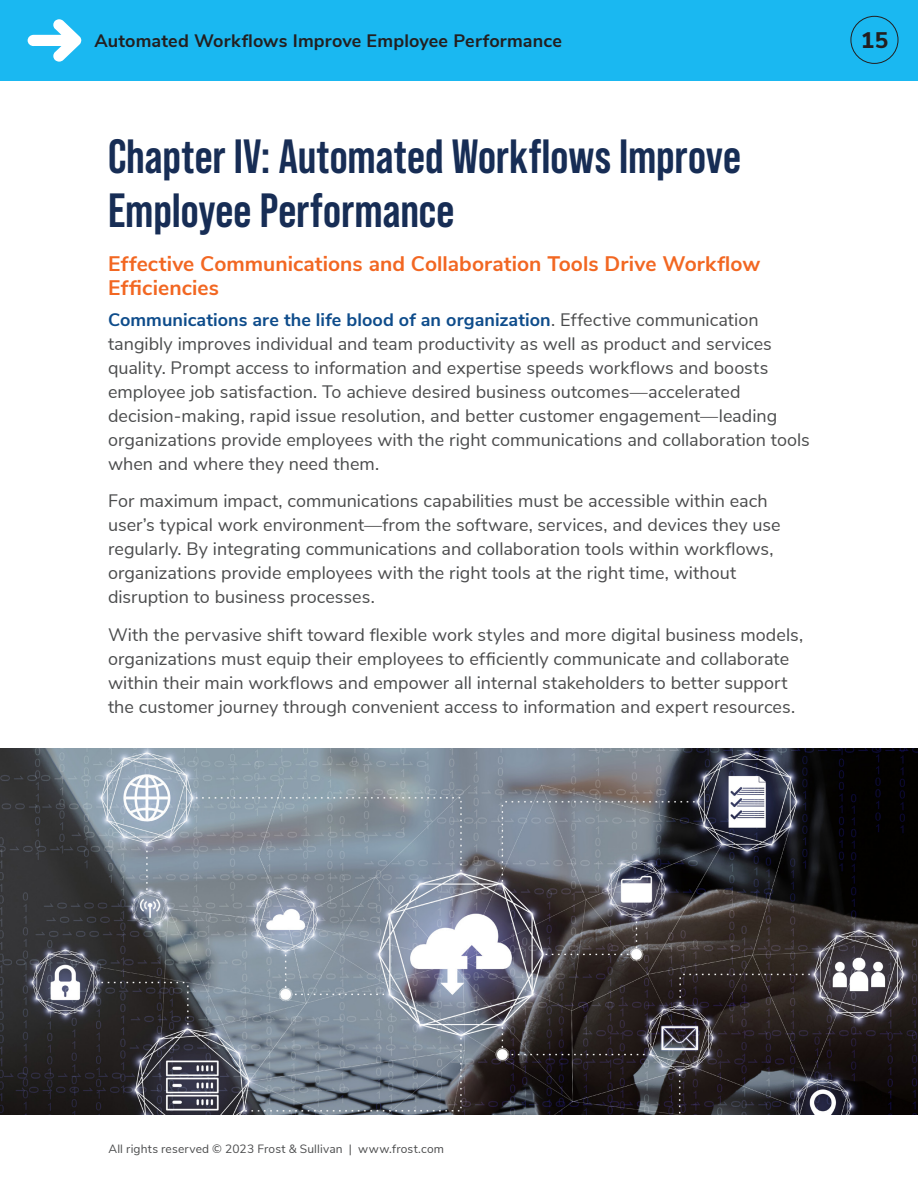
<style>
.page{position:relative;width:918px;height:1188px;background:#fff}
.page>*{position:absolute;margin:0;border:0;box-sizing:border-box;transform-origin:0 0}
._1st_Lvl_Header{font:700 48px/54px "Bebas Neue Pro";color:#172d55}
.Page_Number{font:800 22.5px "Nunito Sans";color:#231f20}
._2nd_Lvl_Header{font:700 21px/24px "Nunito Sans";letter-spacing:.005em;color:#f26722}
.Body_Text{font:18px/24px "Nunito Sans";color:#4b4c4d}
.Running_Header{font:700 18px "Nunito Sans";letter-spacing:.01em;color:#231f20}
.Inside_Page_Running_Footer{font:12px "Nunito Sans";letter-spacing:.015em;color:#4b4c4d}
.s1{font-weight:700;color:#0e4c8b}
</style>
<div class="page">
<div style="left:0;top:0;width:918px;height:81px;background:#1ab8f1"></div>
<svg style="left:28px;top:19px;width:53px;height:43px"></svg>
<div style="left:850px;top:16px;width:48px;height:48px;border:1px solid #231f20;border-radius:50%"></div>
<img style="left:0;top:749px;width:918px;height:365px">
<p class="Running_Header" style="left:94px;top:28px;width:469px">Automated Workflows Improve Employee Performance</p>
<p class="Page_Number" style="left:861px;top:24px;width:29px">15</p>
<h1 class="_1st_Lvl_Header" style="left:108px;top:129px;width:635px">Chapter IV: Automated Workflows Improve<br>Employee Performance</h1>
<h2 class="_2nd_Lvl_Header" style="left:108px;top:251px;width:654px">Effective Communications and Collaboration Tools Drive Workflow<br>Efficiencies</h2>
<p class="Body_Text" style="left:108px;top:306px;width:703px"><span class="s1">Communications are the life blood of an organization</span>. Effective communication tangibly improves individual and team productivity as well as product and services quality. Prompt access to information and expertise speeds workflows and boosts employee job satisfaction. To achieve desired business outcomes—accelerated decision-making, rapid issue resolution, and better customer engagement—leading organizations provide employees with the right communications and collaboration tools when and where they need them.</p>
<p class="Body_Text" style="left:108px;top:488px;width:674px">For maximum impact, communications capabilities must be accessible within each user’s typical work environment—from the software, services, and devices they use regularly. By integrating communications and collaboration tools within workflows, organizations provide employees with the right tools at the right time, without disruption to business processes.</p>
<p class="Body_Text" style="left:108px;top:621px;width:697px">With the pervasive shift toward flexible work styles and more digital business models, organizations must equip their employees to efficiently communicate and collaborate within their main workflows and empower all internal stakeholders to better support the customer journey through convenient access to information and expert resources.</p>
<p class="Inside_Page_Running_Footer" style="left:108px;top:1140px;width:337px">All rights reserved © 2023 Frost &amp; Sullivan | www.frost.com</p>
</div>
